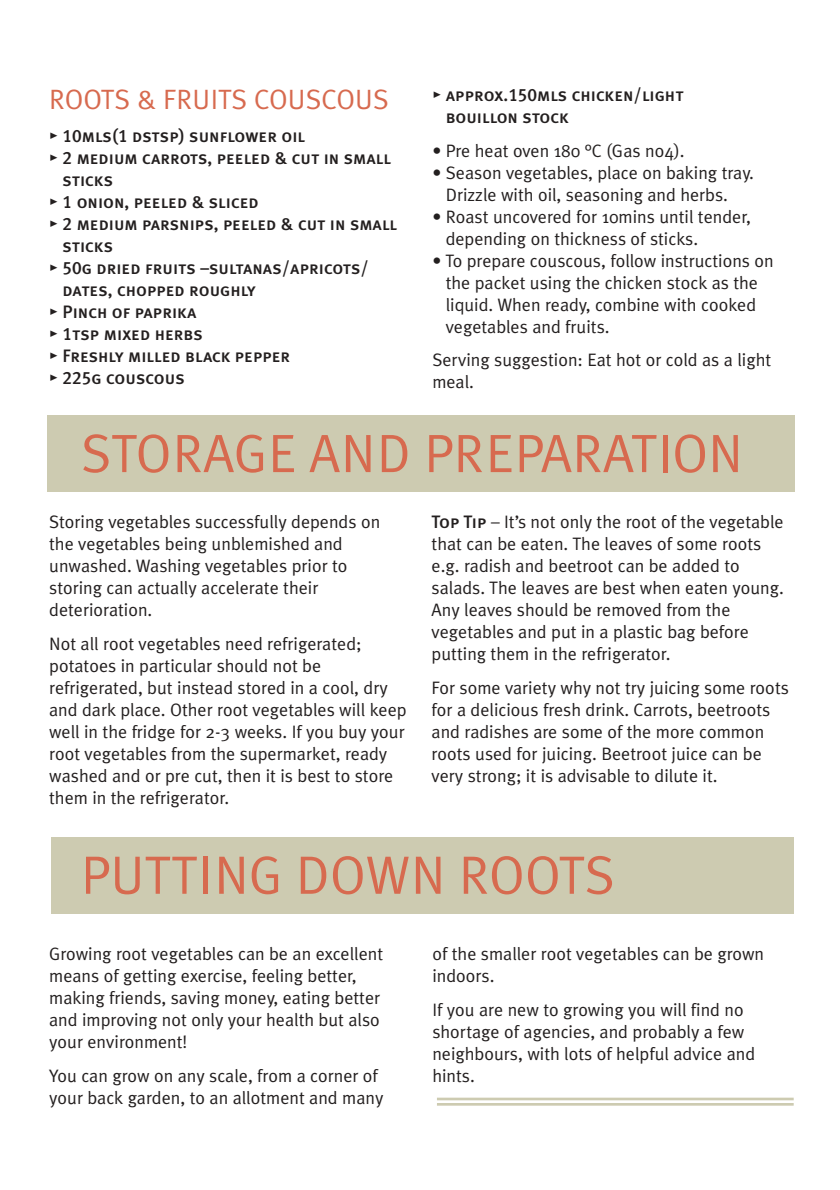
<style>
.page{position:relative;width:840px;height:1190px;background:#fff}
.page>*{position:absolute;margin:0;border:0;box-sizing:border-box;transform-origin:0 0}
.t1{font:54px "Meta Plus Normal";color:#d76a4f}
.t2{font:28px "Meta Plus Normal";color:#d76a4f}
.t3{font:18px/22px "Meta Plus Normal";color:#231f1f}
.t4{font:18px/22px "Meta Plus Medium Caps";color:#231f1f}
.s1{font-family:"Meta Plus Medium Caps"}
</style>
<div class="page">
<div style="left:47px;top:416px;width:748px;height:76px;background:#cdcbb1"></div>
<hr style="left:437px;top:1098px;width:357px;height:2px;background:#cdcbb1">
<hr style="left:437px;top:1103px;width:357px;height:3px;background:#cdcbb1">
<div style="left:51px;top:837px;width:743px;height:77px;background:#cdcbb1"></div>
<h2 class="t2" style="left:49px;top:89px;width:341px">ROOTS &amp; FRUITS COUSCOUS</h2>
<p class="t4" style="left:49px;top:125px;width:258px">• 10mls(1 dstsp) sunflower oil</p>
<p class="t4" style="left:63px;top:147px;width:330px;text-indent:-13px">• 2 medium carrots, peeled &amp; cut in small sticks</p>
<p class="t4" style="left:49px;top:191px;width:211px">• 1 onion, peeled &amp; sliced</p>
<p class="t4" style="left:63px;top:213px;width:336px;text-indent:-13px">• 2 medium parsnips, peeled &amp; cut in small sticks</p>
<p class="t4" style="left:63px;top:257px;width:308px;text-indent:-13px">• 50g dried fruits –sultanas/apricots/ dates, chopped roughly</p>
<p class="t4" style="left:49px;top:301px;width:149px">• Pinch of paprika</p>
<p class="t4" style="left:49px;top:323px;width:155px">• 1tsp mixed herbs</p>
<p class="t4" style="left:49px;top:345px;width:243px">• Freshly milled black pepper</p>
<p class="t4" style="left:49px;top:367px;width:137px">• 225g couscous</p>
<p class="t4" style="left:446px;top:84px;width:239px;text-indent:-13px">• approx.150mls chicken/light bouillon stock</p>
<p class="t3" style="left:432px;top:141px;width:254px">• Pre heat oven 180 °C (Gas no4).</p>
<p class="t3" style="left:446px;top:163px;width:310px;text-indent:-13px">• Season vegetables, place on baking tray.<br>Drizzle with oil, seasoning and herbs.</p>
<p class="t3" style="left:446px;top:207px;width:307px;text-indent:-13px">• Roast uncovered for 10mins until tender, depending on thickness of sticks.</p>
<p class="t3" style="left:446px;top:251px;width:330px;text-indent:-13px">• To prepare couscous, follow instructions on the packet using the chicken stock as the liquid. When ready, combine with cooked vegetables and fruits.</p>
<p class="t3" style="left:432px;top:351px;width:340px">Serving suggestion: Eat hot or cold as a light meal.</p>
<h1 class="t1" style="left:81px;top:434px;width:663px">STORAGE AND PREPARATION</h1>
<p class="t3" style="left:49px;top:513px;width:333px">Storing vegetables successfully depends on the vegetables being unblemished and unwashed. Washing vegetables prior to storing can actually accelerate their deterioration.</p>
<p class="t3" style="left:49px;top:634px;width:359px">Not all root vegetables need refrigerated; potatoes in particular should not be refrigerated, but instead stored in a cool, dry and dark place. Other root vegetables will keep well in the fridge for 2-3 weeks. If you buy your root vegetables from the supermarket, ready washed and or pre cut, then it is best to store them in the refrigerator.</p>
<p class="t3" style="left:432px;top:513px;width:354px"><span class="s1">Top Tip</span> – It’s not only the root of the vegetable that can be eaten. The leaves of some roots e.g. radish and beetroot can be added to salads. The leaves are best when eaten young.<br>Any leaves should be removed from the vegetables and put in a plastic bag before putting them in the refrigerator.</p>
<p class="t3" style="left:432px;top:678px;width:359px">For some variety why not try juicing some roots for a delicious fresh drink. Carrots, beetroots and radishes are some of the more common roots used for juicing. Beetroot juice can be very strong; it is advisable to dilute it.</p>
<h1 class="t1" style="left:81px;top:855px;width:535px">PUTTING DOWN ROOTS</h1>
<p class="t3" style="left:49px;top:945px;width:335px">Growing root vegetables can be an excellent means of getting exercise, feeling better, making friends, saving money, eating better and improving not only your health but also your environment!</p>
<p class="t3" style="left:49px;top:1066px;width:336px">You can grow on any scale, from a corner of your back garden, to an allotment and many</p>
<p class="t3" style="left:432px;top:945px;width:333px">of the smaller root vegetables can be grown indoors.</p>
<p class="t3" style="left:432px;top:1000px;width:324px">If you are new to growing you will find no shortage of agencies, and probably a few neighbours, with lots of helpful advice and hints.</p>
</div>
